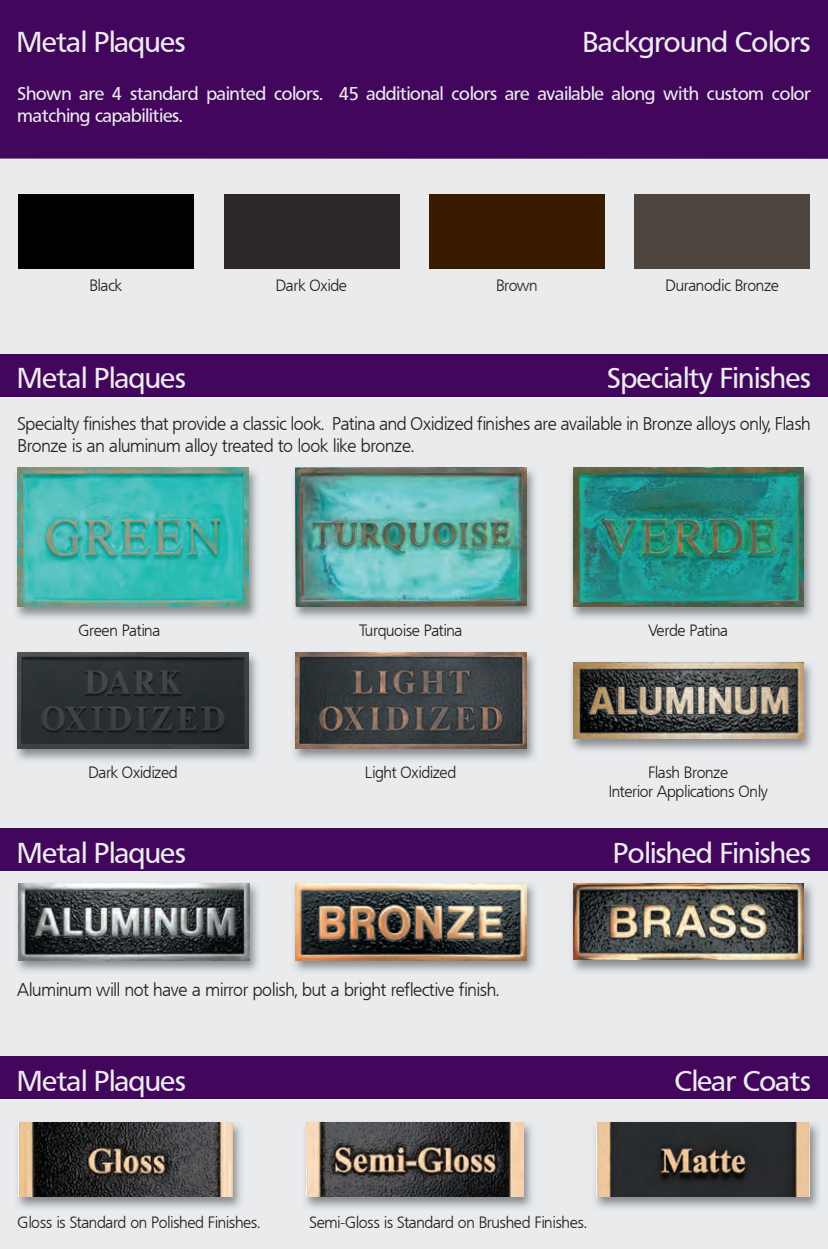
<style>
.page{position:relative;width:828px;height:1249px;background:#fff}
.page>*{position:absolute;margin:0;border:0;box-sizing:border-box;transform-origin:0 0}
.t1{font:700 28px "Frucht";color:#ececee}
.t2{font:18px/21.6px "Frucht Normal";color:#231f20}
.t3{font:700 18px/21.6px "Frucht";color:#ececee}
.t4{font:16px/19.2px "Frucht Normal";color:#231f20;text-align:center}
</style>
<div class="page">
<div style="left:0;top:0;width:827px;height:158px;background:#42065c"></div>
<div style="left:0;top:158px;width:827px;height:1091px;background:#e9ebed"></div>
<div style="left:18px;top:194px;width:175px;height:75px;background:#000"></div>
<div style="left:224px;top:194px;width:175px;height:75px;background:#2c2828"></div>
<div style="left:429px;top:194px;width:175px;height:75px;background:#391c00"></div>
<div style="left:633px;top:194px;width:176px;height:75px;background:#4d453e"></div>
<img style="left:13px;top:466px;width:247px;height:155px">
<img style="left:18px;top:468px;width:230px;height:138px">
<img style="left:291px;top:466px;width:246px;height:155px">
<img style="left:295px;top:468px;width:231px;height:138px">
<img style="left:568px;top:466px;width:247px;height:155px">
<img style="left:572px;top:468px;width:231px;height:138px">
<img style="left:13px;top:651px;width:247px;height:112px">
<img style="left:18px;top:653px;width:230px;height:96px">
<img style="left:291px;top:650px;width:246px;height:112px">
<img style="left:295px;top:652px;width:231px;height:96px">
<img style="left:14px;top:881px;width:247px;height:93px">
<img style="left:18px;top:883px;width:231px;height:77px">
<img style="left:291px;top:881px;width:247px;height:93px">
<img style="left:295px;top:883px;width:231px;height:77px">
<img style="left:568px;top:881px;width:247px;height:93px">
<img style="left:572px;top:883px;width:231px;height:76px">
<img style="left:14px;top:1120px;width:230px;height:91px">
<img style="left:18px;top:1122px;width:214px;height:74px">
<img style="left:592px;top:1120px;width:229px;height:91px">
<img style="left:596px;top:1122px;width:213px;height:74px">
<img style="left:301px;top:1120px;width:234px;height:91px">
<img style="left:306px;top:1122px;width:217px;height:74px">
<img style="left:568px;top:660px;width:247px;height:93px">
<img style="left:572px;top:662px;width:231px;height:77px">
<div style="left:0;top:354px;width:827px;height:42px;background:#42065c"></div>
<div style="left:0;top:828px;width:827px;height:43px;background:#42065c"></div>
<div style="left:0;top:1056px;width:827px;height:43px;background:#42065c"></div>
<h1 class="t1" style="left:18px;top:25px;width:169px">Metal Plaques</h1>
<h1 class="t1" style="left:583px;top:25px;width:229px">Background Colors</h1>
<p class="t3" style="left:18px;top:83px;width:794px">Shown are 4 standard painted colors. 45 additional colors are available along with custom color matching capabilities.</p>
<p class="t4" style="left:90px;top:276px;width:34px">Black</p>
<p class="t4" style="left:276px;top:276px;width:72px">Dark Oxide</p>
<p class="t4" style="left:496px;top:276px;width:43px">Brown</p>
<p class="t4" style="left:665px;top:276px;width:115px">Duranodic Bronze</p>
<h1 class="t1" style="left:18px;top:362px;width:169px">Metal Plaques</h1>
<h1 class="t1" style="left:607px;top:362px;width:204px">Specialty Finishes</h1>
<p class="t2" style="left:18px;top:413px;width:793px">Specialty finishes that provide a classic look. Patina and Oxidized finishes are available in Bronze alloys only, Flash<br>Bronze is an aluminum alloy treated to look like bronze.</p>
<p class="t4" style="left:79px;top:620px;width:83px">Green Patina</p>
<p class="t4" style="left:359px;top:620px;width:104px">Turquoise Patina</p>
<p class="t4" style="left:648px;top:620px;width:81px">Verde Patina</p>
<p class="t4" style="left:89px;top:763px;width:90px">Dark Oxidized</p>
<p class="t4" style="left:365px;top:763px;width:92px">Light Oxidized</p>
<p class="t4" style="left:608px;top:763px;width:160px">Flash Bronze<br>Interior Applications Only</p>
<h1 class="t1" style="left:18px;top:836px;width:169px">Metal Plaques</h1>
<h1 class="t1" style="left:613px;top:836px;width:199px">Polished Finishes</h1>
<p class="t2" style="left:18px;top:979px;width:482px">Aluminum will not have a mirror polish, but a bright reflective finish.</p>
<h1 class="t1" style="left:18px;top:1064px;width:169px">Metal Plaques</h1>
<h1 class="t1" style="left:675px;top:1064px;width:137px">Clear Coats</h1>
<p class="t4" style="left:18px;top:1212px;width:243px">Gloss is Standard on Polished Finishes.</p>
<p class="t4" style="left:310px;top:1213px;width:278px">Semi-Gloss is Standard on Brushed Finishes.</p>
</div>
